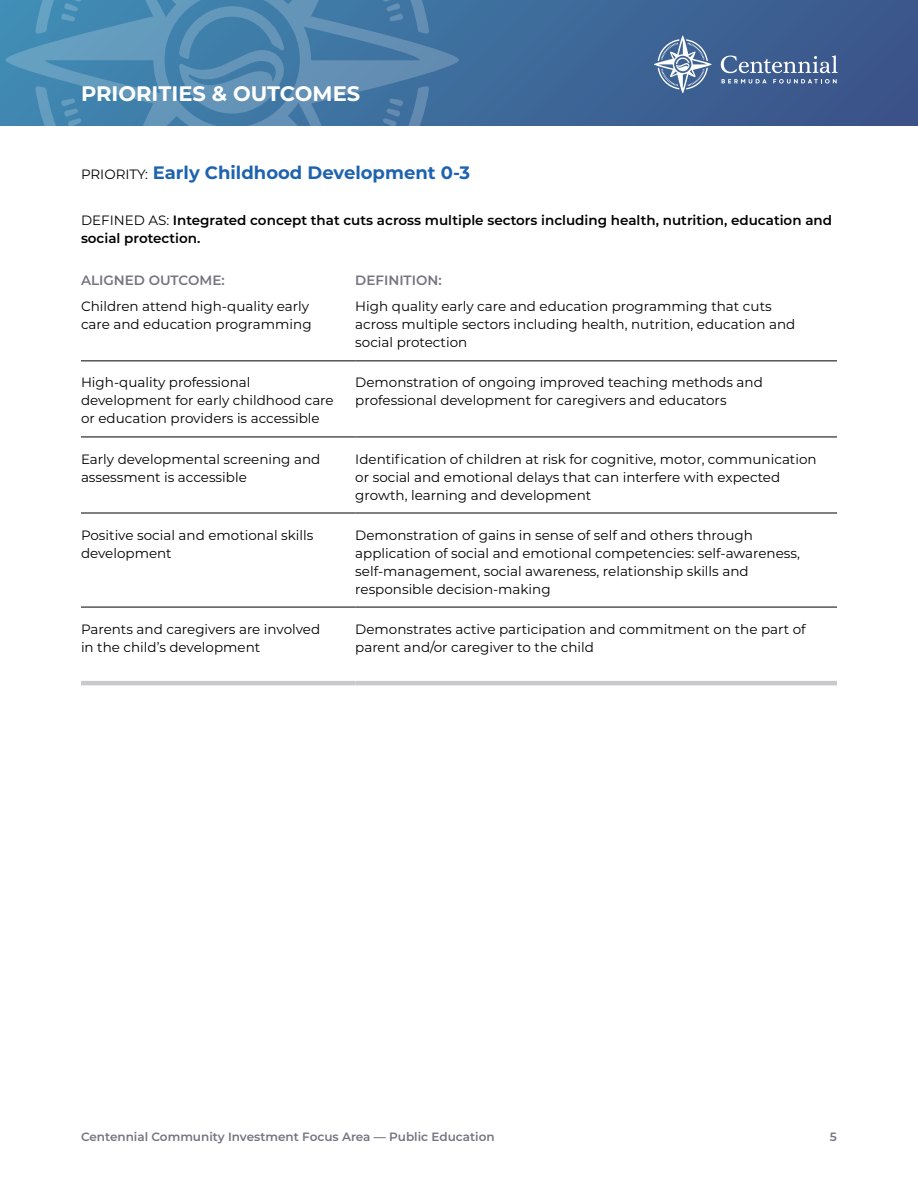
<style>
.page{position:relative;width:918px;height:1188px;background:#fff}
.page>*{position:absolute;margin:0;border:0;box-sizing:border-box;transform-origin:0 0}
.t1{font:700 21px "Montserrat";color:#fff}
.body_text{font:700 18px "Montserrat";color:#1e63af}
.body_text-2{font:13.5px/18px "Montserrat";color:#000}
.body_text-3{font:600 13.5px/18px "Montserrat";color:#000}
.body_text-4{font:600 13.5px "Montserrat";color:#757481}
.t2{font:600 12px "Montserrat";color:#757481}
.s1{font-weight:400;font-size:13.5px;color:#000}
.s2{font-weight:400}
</style>
<div class="page">
<div style="left:0;top:0;width:918px;height:126px;background:linear-gradient(to bottom,#3d6596,#3c5e91)"></div>
<svg style="left:654px;top:35px;width:58px;height:58px;background:#6f8aaf"></svg>
<svg style="left:721px;top:55px;width:117px;height:18px;background:#6c84ab"></svg>
<svg style="left:722px;top:79px;width:45px;height:5px"></svg>
<svg style="left:773px;top:79px;width:64px;height:5px"></svg>
<svg style="left:5px;top:0;width:454px;height:126px;background:#4983ad"></svg>
<svg style="left:61px;top:0;width:342px;height:126px;background:#4f87af"></svg>
<hr style="left:81px;top:361px;width:274px;height:1px;background:#000">
<hr style="left:355px;top:361px;width:482px;height:1px;background:#000">
<hr style="left:81px;top:437px;width:274px;height:1px;background:#000">
<hr style="left:355px;top:437px;width:482px;height:1px;background:#000">
<hr style="left:81px;top:513px;width:274px;height:1px;background:#000">
<hr style="left:355px;top:513px;width:482px;height:1px;background:#000">
<hr style="left:81px;top:681px;width:274px;height:4px;background:#cac8cc">
<hr style="left:355px;top:681px;width:482px;height:4px;background:#cac8cc">
<hr style="left:81px;top:607px;width:274px;height:1px;background:#000">
<hr style="left:355px;top:607px;width:482px;height:1px;background:#000">
<p class="t1" style="left:81px;top:79px;width:281px">PRIORITIES &amp; OUTCOMES</p>
<p class="body_text" style="left:81px;top:160px;width:391px"><span class="s1">PRIORITY:</span> Early Childhood Development 0-3</p>
<p class="body_text-3" style="left:81px;top:210px;width:753px"><span class="s2">DEFINED AS:</span> Integrated concept that cuts across multiple sectors including health, nutrition, education and social protection.</p>
<p class="body_text-4" style="left:81px;top:270px;width:145px">ALIGNED OUTCOME:</p>
<p class="body_text-4" style="left:355px;top:270px;width:88px">DEFINITION:</p>
<p class="body_text-2" style="left:81px;top:297px;width:232px">Children attend high-quality early care and education programming</p>
<p class="body_text-2" style="left:355px;top:297px;width:442px">High quality early care and education programming that cuts across multiple sectors including health, nutrition, education and social protection</p>
<p class="body_text-2" style="left:81px;top:373px;width:254px">High-quality professional development for early childhood care or education providers is accessible</p>
<p class="body_text-2" style="left:355px;top:373px;width:409px">Demonstration of ongoing improved teaching methods and professional development for caregivers and educators</p>
<p class="body_text-2" style="left:81px;top:449px;width:241px">Early developmental screening and assessment is accessible</p>
<p class="body_text-2" style="left:355px;top:449px;width:463px">Identification of children at risk for cognitive, motor, communication or social and emotional delays that can interfere with expected growth, learning and development</p>
<p class="body_text-2" style="left:81px;top:525px;width:234px">Positive social and emotional skills development</p>
<p class="body_text-2" style="left:355px;top:525px;width:446px">Demonstration of gains in sense of self and others through application of social and emotional competencies: self-awareness, self-management, social awareness, relationship skills and responsible decision-making</p>
<p class="body_text-2" style="left:81px;top:619px;width:241px">Parents and caregivers are involved in the child’s development</p>
<p class="body_text-2" style="left:355px;top:619px;width:452px">Demonstrates active participation and commitment on the part of parent and/or caregiver to the child</p>
<p class="t2" style="left:81px;top:1129px;width:415px">Centennial Community Investment Focus Area — Public Education</p>
<p class="t2" style="left:830px;top:1129px;width:9px">5</p>
</div>
